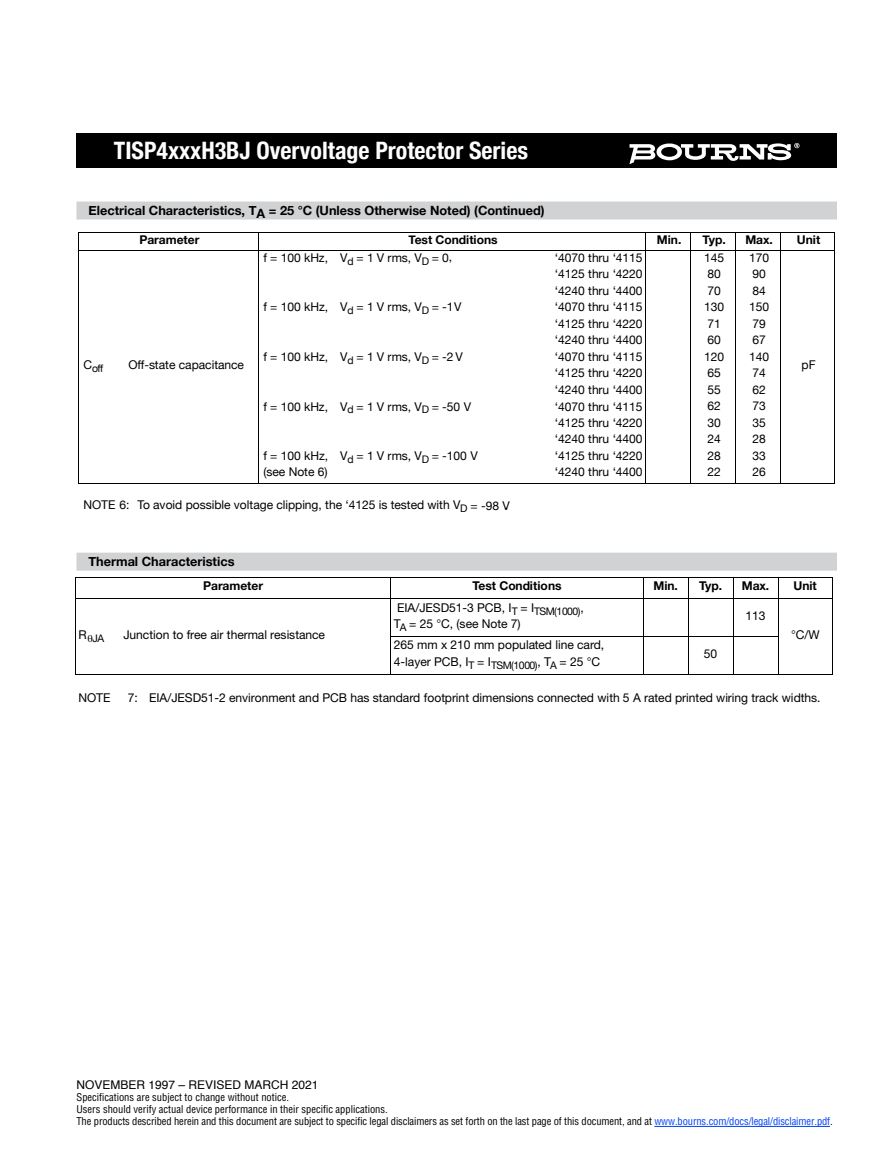
<style>
.page{position:relative;width:891px;height:1175px;background:#fff}
.page>*{position:absolute;margin:0;border:0;box-sizing:border-box;transform-origin:0 0}
.t1{font:700 condensed 24px "Helvetica Neue";color:#fffeff}
.t2{font:700 12.75px "Helvetica Neue";color:#000}
.t3{font:12.15px/16.6px "Helvetica Neue";letter-spacing:-.005em;color:#000}
.t4{font:700 12.15px "Helvetica Neue";letter-spacing:-.005em;color:#000}
.t5{font:12px/16.5px "Helvetica Neue";letter-spacing:-.005em;color:#000}
.t6{font:700 12px "Helvetica Neue";letter-spacing:-.005em;color:#000}
.t7{font:12px "Helvetica";color:#000}
.t8{font:condensed 10.5px/12px "Helvetica";letter-spacing:-.01em;color:#000}
.t9{font:10.5px "Helvetica Neue";color:#000}
.s1{color:#0040f9}
</style>
<div class="page">
<div style="left:76px;top:133px;width:761px;height:35px;background:#000"></div>
<hr style="left:79px;top:233px;width:1px;height:250px;background:#000">
<hr style="left:259px;top:232px;width:1px;height:252px;background:#000">
<hr style="left:646px;top:232px;width:1px;height:252px;background:#000">
<hr style="left:691px;top:232px;width:1px;height:252px;background:#000">
<hr style="left:736px;top:232px;width:1px;height:252px;background:#000">
<hr style="left:781px;top:232px;width:1px;height:252px;background:#000">
<hr style="left:835px;top:233px;width:1px;height:250px;background:#000">
<hr style="left:79px;top:232px;width:756px;height:1px;background:#000">
<hr style="left:79px;top:250px;width:756px;height:1px;background:#000">
<hr style="left:79px;top:483px;width:756px;height:1px;background:#000">
<hr style="left:75px;top:578px;width:1px;height:96px;background:#000">
<hr style="left:390px;top:577px;width:1px;height:98px;background:#000">
<hr style="left:643px;top:577px;width:1px;height:98px;background:#000">
<hr style="left:688px;top:577px;width:1px;height:98px;background:#000">
<hr style="left:733px;top:577px;width:1px;height:98px;background:#000">
<hr style="left:778px;top:577px;width:1px;height:98px;background:#000">
<hr style="left:832px;top:578px;width:1px;height:96px;background:#000">
<hr style="left:75px;top:577px;width:758px;height:1px;background:#000">
<hr style="left:75px;top:598px;width:758px;height:1px;background:#000">
<hr style="left:390px;top:636px;width:389px;height:1px;background:#000">
<hr style="left:75px;top:674px;width:758px;height:1px;background:#000">
<svg style="left:629px;top:143px;width:171px;height:21px"></svg>
<div style="left:76px;top:201px;width:761px;height:18px;background:#d1d2d4"></div>
<div style="left:76px;top:552px;width:761px;height:18px;background:#d1d2d4"></div>
<hr style="left:654px;top:1126px;width:176px;height:1px;background:#0040f9">
<h1 class="t1" style="left:114px;top:131px;width:416px">TISP4xxxH3BJ Overvoltage Protector Series</h1>
<p class="t2" style="left:88px;top:200px;width:458px">Electrical Characteristics, TA = 25 °C (Unless Otherwise Noted) (Continued)</p>
<p class="t6" style="left:140px;top:230px;width:61px">Parameter</p>
<p class="t6" style="left:409px;top:230px;width:90px">Test Conditions</p>
<p class="t6" style="left:657px;top:230px;width:26px">Min.</p>
<p class="t6" style="left:703px;top:230px;width:25px">Typ.</p>
<p class="t6" style="left:745px;top:230px;width:29px">Max.</p>
<p class="t6" style="left:797px;top:230px;width:25px">Unit</p>
<p class="t9" style="left:83px;top:361px;width:21px"><sup>C</sup>off</p>
<p class="t5" style="left:128px;top:357px;width:117px">Off-state capacitance</p>
<p class="t5" style="left:263px;top:250px;width:190px">f = 100 kHz, V<sub>d</sub> = 1 V rms, V<sub>D</sub> = 0,</p>
<p class="t5" style="left:263px;top:299px;width:200px">f = 100 kHz, V<sub>d</sub> = 1 V rms, V<sub>D</sub> = -1V</p>
<p class="t5" style="left:263px;top:349px;width:201px">f = 100 kHz, V<sub>d</sub> = 1 V rms, V<sub>D</sub> = -2V</p>
<p class="t5" style="left:263px;top:399px;width:209px">f = 100 kHz, V<sub>d</sub> = 1 V rms, V<sub>D</sub> = -50 V</p>
<p class="t5" style="left:263px;top:448px;width:216px">f = 100 kHz, V<sub>d</sub> = 1 V rms, V<sub>D</sub> = -100 V (see Note 6)</p>
<p class="t5" style="left:83px;top:497px;width:428px">NOTE 6: To avoid possible voltage clipping, the ‘4125 is tested with V<sub>D</sub> = -98 V.</p>
<p class="t2" style="left:88px;top:551px;width:148px">Thermal Characteristics</p>
<p class="t5" style="left:555px;top:250px;width:89px;text-align:justify">‘4070 thru ‘4115 ‘4125 thru ‘4220 ‘4240 thru ‘4400 ‘4070 thru ‘4115 ‘4125 thru ‘4220 ‘4240 thru ‘4400 ‘4070 thru ‘4115 ‘4125 thru ‘4220 ‘4240 thru ‘4400 ‘4070 thru ‘4115 ‘4125 thru ‘4220 ‘4240 thru ‘4400 ‘4125 thru ‘4220 ‘4240 thru ‘4400</p>
<p class="t5" style="left:704px;top:250px;width:22px">145<br>80<br>70<br>130<br>71<br>60<br>120<br>65<br>55<br>62<br>30<br>24<br>28<br>22</p>
<p class="t5" style="left:749px;top:250px;width:22px">170<br>90<br>84<br>150<br>79<br>67<br>140<br>74<br>62<br>73<br>35<br>28<br>33<br>26</p>
<p class="t5" style="left:802px;top:357px;width:16px">pF</p>
<p class="t4" style="left:203px;top:576px;width:62px">Parameter</p>
<p class="t4" style="left:472px;top:576px;width:91px">Test Conditions</p>
<p class="t4" style="left:653px;top:576px;width:26px">Min.</p>
<p class="t4" style="left:699px;top:576px;width:25px">Typ.</p>
<p class="t4" style="left:742px;top:576px;width:29px">Max.</p>
<p class="t4" style="left:794px;top:576px;width:25px">Unit</p>
<p class="t9" style="left:78px;top:630px;width:27px"><sup>R</sup> JA</p>
<p class="t3" style="left:123px;top:627px;width:203px">Junction to free air thermal resistance</p>
<p class="t3" style="left:394px;top:599px;width:192px">EIA/JESD51-3 PCB, I<sub>T</sub> = I<sub>TSM(1000)</sub>,<br>T<sub>A</sub> = 25 C, (see Note 7)</p>
<p class="t3" style="left:746px;top:608px;width:22px">113</p>
<p class="t3" style="left:394px;top:637px;width:212px">265 mm x 210 mm populated line card,<br>4-layer PCB, I<sub>T</sub> = I<sub>TSM(1000)</sub>, T<sub>A</sub> = 25 C</p>
<p class="t3" style="left:704px;top:646px;width:15px">50</p>
<p class="t3" style="left:796px;top:627px;width:25px">C/W</p>
<p class="t3" style="left:78px;top:690px;width:34px">NOTE</p>
<p class="t3" style="left:128px;top:690px;width:694px">7: EIA/JESD51-2 environment and PCB has standard footprint dimensions connected with 5 A rated printed wiring track widths.</p>
<p class="t7" style="left:76px;top:1076px;width:244px">NOVEMBER 1997 – REVISED MARCH 2021</p>
<p class="t8" style="left:76px;top:1091px;width:758px">Specifications are subject to change without notice.<br>Users should verify actual device performance in their specific applications.<br>The products described herein and this document are subject to specific legal disclaimers as set forth on the last page of this document, and at <span class="s1">www.bourns.com/docs/legal/disclaimer.pdf</span>.</p>
</div>
